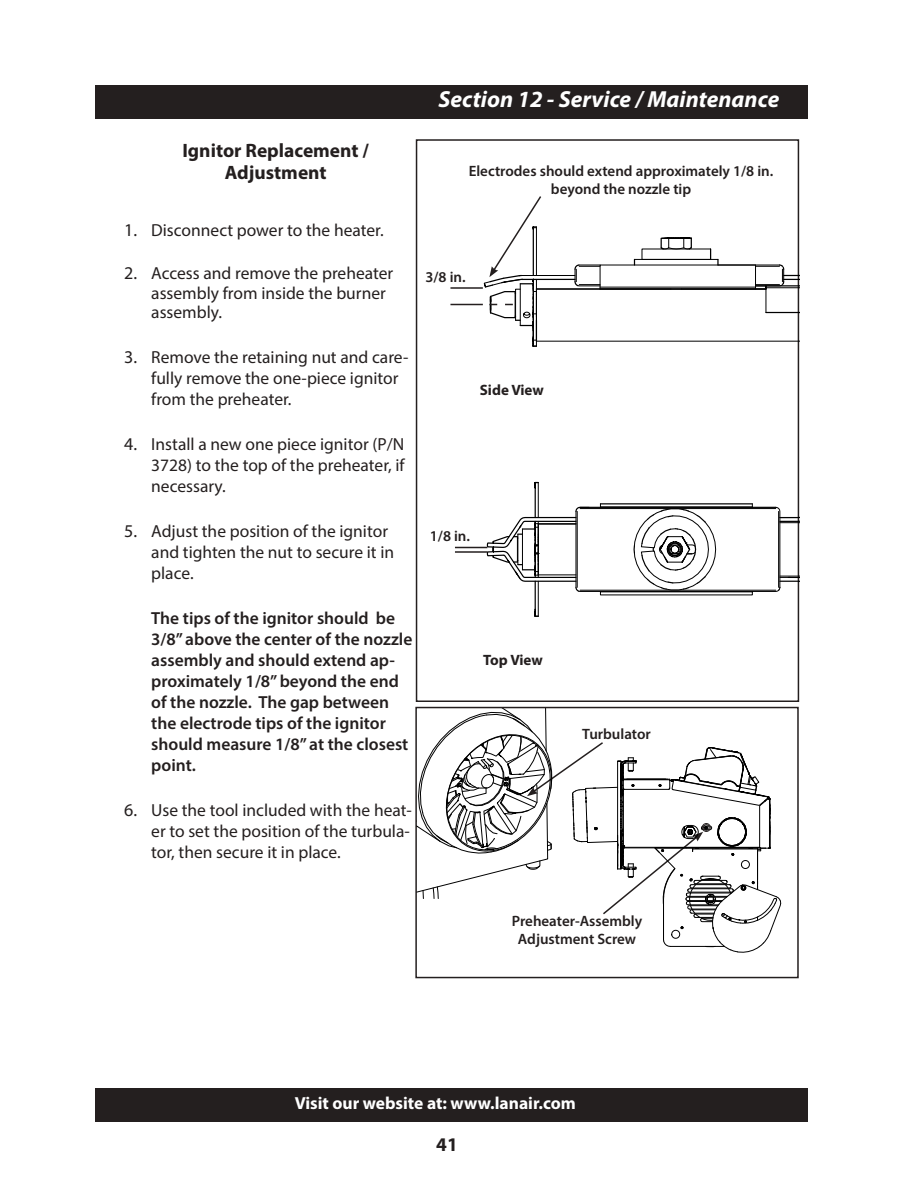
<style>
.page{position:relative;width:918px;height:1188px;background:#fff}
.page>*{position:absolute;margin:0;border:0;box-sizing:border-box;transform-origin:0 0}
.t1{font:italic 700 23.25px "Myriad Pro";color:#fff}
.t2{font:700 19.35px/22.4px "Myriad Pro";color:#241f1f;text-align:center}
.t3{font:17.4px/21px "Myriad Pro";color:#241f1f}
.t4{font:600 17.4px/21px "Myriad Pro";color:#241f1f}
.t5{font:700 17.4px "Myriad Pro";color:#fff}
.t6{font:600 15px/18px "Myriad Pro";color:#241f1f;text-align:center}
.t7{font:700 15px "Myriad Pro";color:#241f1f}
.s1{font-size:18px}
</style>
<div class="page">
<div style="left:95px;top:1089px;width:713px;height:33px;background:#241f1f"></div>
<div style="left:95px;top:85px;width:713px;height:33px;background:#241f1f"></div>
<hr style="left:450px;top:287px;width:33px;height:2px;background:#241f1f">
<hr style="left:450px;top:304px;width:33px;height:1px;background:#241f1f">
<svg style="left:484px;top:195px;width:315px;height:152px"></svg>
<svg style="left:690px;top:976px;width:99px;height:3px"></svg>
<svg style="left:416px;top:413px;width:384px;height:542px"></svg>
<div style="left:703px;top:824px;width:6px;height:7px;border:1px solid #241f1f;border-radius:50%"></div>
<div style="left:702px;top:823px;width:9px;height:9px;border:1px solid #241f1f;border-radius:50%"></div>
<p class="t2" style="left:182px;top:139px;width:188px">Ignitor Replacement /<br>Adjustment</p>
<p class="t3" style="left:124px;top:219px;width:261px"><span class="s1">1.</span> Disconnect power to the heater.</p>
<p class="t3" style="left:151px;top:263px;width:244px;line-height:19.5px;text-indent:-27px"><span class="s1">2.</span> Access and remove the preheater assembly from inside the burner assembly.</p>
<p class="t3" style="left:151px;top:346px;width:259px;text-indent:-27px"><span class="s1">3.</span> Remove the retaining nut and care&shy;fully remove the one-piece ignitor from the preheater.</p>
<p class="t3" style="left:151px;top:433px;width:255px;text-align:justify;text-indent:-27px"><span class="s1">4.</span> Install a new one piece ignitor (P/N 3728) to the top of the preheater, if necessary.</p>
<p class="t3" style="left:151px;top:520px;width:244px;text-indent:-27px"><span class="s1">5.</span> Adjust the position of the ignitor and tighten the nut to secure it in place.</p>
<p class="t4" style="left:151px;top:607px;width:263px">The tips of the ignitor should be<br>3/8” above the center of the nozzle assembly and should extend ap&shy;proximately 1/8” beyond the end of the nozzle. The gap between the electrode tips of the ignitor should measure 1/8” at the closest point.</p>
<p class="t3" style="left:151px;top:799px;width:262px;text-align:justify;text-indent:-27px"><span class="s1">6.</span> Use the tool included with the heat&shy;er to set the position of the turbula&shy;tor, then secure it in place.</p>
<h1 class="t1" style="left:439px;top:84px;width:342px">Section 12 - Service / Maintenance</h1>
<p class="t6" style="left:469px;top:162px;width:306px">Electrodes should extend approximately 1/8 in. beyond the nozzle tip</p>
<p class="t6" style="left:426px;top:267px;width:42px">3/8 in.</p>
<p class="t7" style="left:480px;top:380px;width:66px">Side View</p>
<p class="t6" style="left:430px;top:527px;width:42px">1/8 in.</p>
<p class="t7" style="left:483px;top:650px;width:61px">Top View</p>
<p class="t6" style="left:582px;top:724px;width:70px">Turbulator</p>
<p class="t6" style="left:512px;top:911px;width:132px">Preheater-Assembly<br>Adjustment Screw</p>
<p class="t5" style="left:295px;top:1092px;width:283px">Visit our website at: www.lanair.com</p>
<p class="t2" style="left:436px;top:1133px;width:23px">41</p>
</div>
